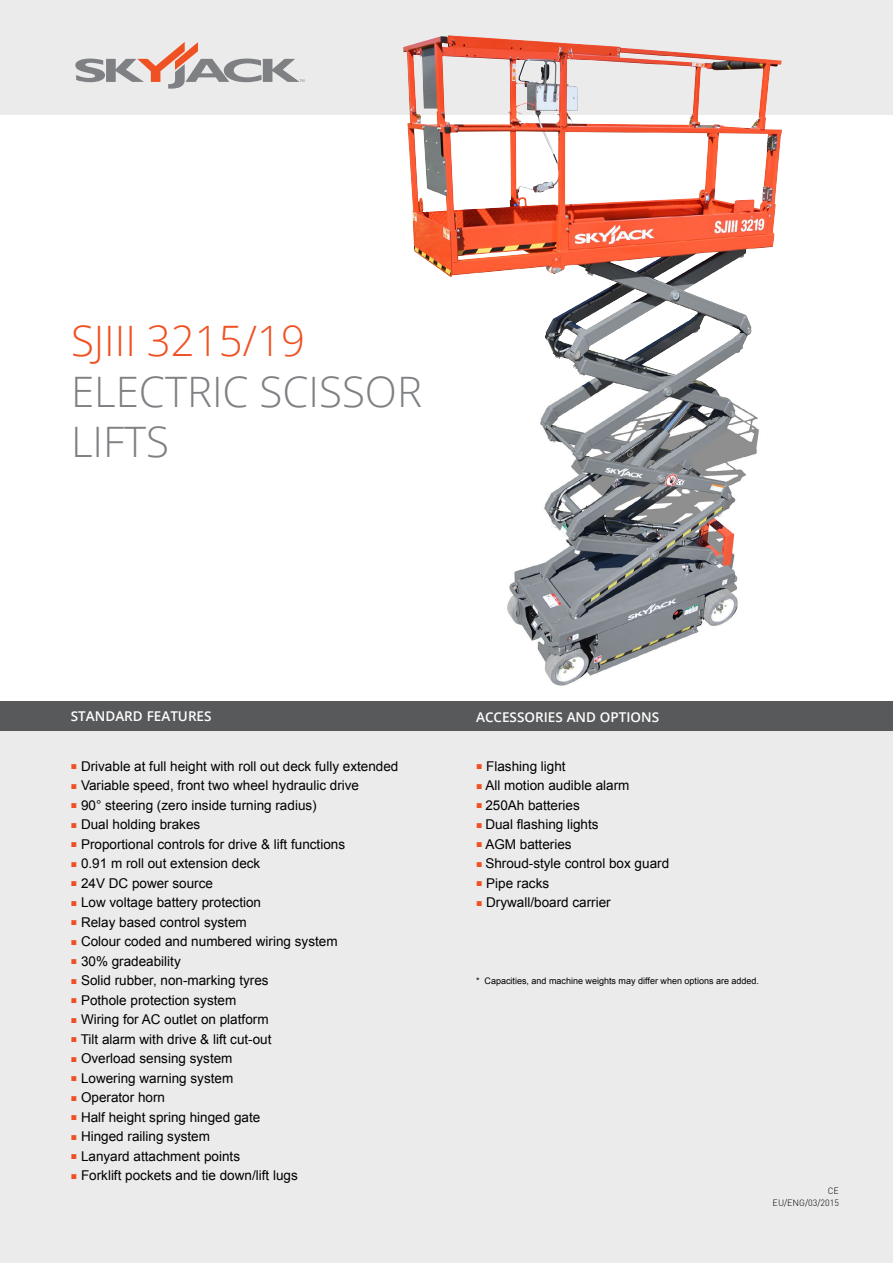
<style>
.page{position:relative;width:893px;height:1263px;background:#fff}
.page>*{position:absolute;margin:0;border:0;box-sizing:border-box;transform-origin:0 0}
.t1{font:300 42px/50.4px "Open Sans";color:#7e8083}
.t2{font:300 42px "Open Sans";color:#f05123}
.t3{font:13.5px "Arial";color:#000}
.t4{font:600 13.5px "Open Sans";color:#fff}
.t5{font:9px "Arial";color:#000}
.t6{font:300 9px/12px "DIN";color:#000;text-align:right}
.s1{font-size:10.5px;color:#f05123}
</style>
<div class="page">
<div style="left:0;top:716px;width:893px;height:547px;background:#ebebec"></div>
<div style="left:0;top:702px;width:893px;height:29px;background:#58595b"></div>
<div style="left:0;top:0;width:893px;height:114px;background:#ebebec"></div>
<svg style="left:75px;top:42px;width:229px;height:47px"></svg>
<img style="left:403px;top:35px;width:368px;height:651px">
<h1 class="t2" style="left:71px;top:312px;width:236px">SJIII 3215/19</h1>
<h1 class="t1" style="left:71px;top:365px;width:352px">ELECTRIC SCISSOR<br>LIFTS</h1>
<p class="t4" style="left:71px;top:707px;width:142px">STANDARD FEATURES</p>
<p class="t4" style="left:476px;top:707px;width:185px">ACCESSORIES AND OPTIONS</p>
<p class="t3" style="left:71px;top:757px;width:329px"><span class="s1">■</span> Drivable at full height with roll out deck fully extended</p>
<p class="t3" style="left:71px;top:777px;width:290px"><span class="s1">■</span> Variable speed, front two wheel hydraulic drive</p>
<p class="t3" style="left:71px;top:796px;width:247px"><span class="s1">■</span> 90° steering (zero inside turning radius)</p>
<p class="t3" style="left:71px;top:816px;width:131px"><span class="s1">■</span> Dual holding brakes</p>
<p class="t3" style="left:71px;top:835px;width:276px"><span class="s1">■</span> Proportional controls for drive &amp; lift functions</p>
<p class="t3" style="left:71px;top:855px;width:191px"><span class="s1">■</span> 0.91 m roll out extension deck</p>
<p class="t3" style="left:71px;top:874px;width:144px"><span class="s1">■</span> 24V DC power source</p>
<p class="t3" style="left:71px;top:894px;width:192px"><span class="s1">■</span> Low voltage battery protection</p>
<p class="t3" style="left:71px;top:913px;width:177px"><span class="s1">■</span> Relay based control system</p>
<p class="t3" style="left:71px;top:933px;width:268px"><span class="s1">■</span> Colour coded and numbered wiring system</p>
<p class="t3" style="left:71px;top:952px;width:111px"><span class="s1">■</span> 30% gradeability</p>
<p class="t3" style="left:71px;top:972px;width:199px"><span class="s1">■</span> Solid rubber, non-marking tyres</p>
<p class="t3" style="left:71px;top:991px;width:167px"><span class="s1">■</span> Pothole protection system</p>
<p class="t3" style="left:71px;top:1011px;width:199px"><span class="s1">■</span> Wiring for AC outlet on platform</p>
<p class="t3" style="left:71px;top:1030px;width:202px"><span class="s1">■</span> Tilt alarm with drive &amp; lift cut-out</p>
<p class="t3" style="left:71px;top:1050px;width:163px"><span class="s1">■</span> Overload sensing system</p>
<p class="t3" style="left:71px;top:1069px;width:164px"><span class="s1">■</span> Lowering warning system</p>
<p class="t3" style="left:71px;top:1089px;width:96px"><span class="s1">■</span> Operator horn</p>
<p class="t3" style="left:71px;top:1108px;width:191px"><span class="s1">■</span> Half height spring hinged gate</p>
<p class="t3" style="left:71px;top:1128px;width:141px"><span class="s1">■</span> Hinged railing system</p>
<p class="t3" style="left:71px;top:1147px;width:171px"><span class="s1">■</span> Lanyard attachment points</p>
<p class="t3" style="left:71px;top:1167px;width:228px"><span class="s1">■</span> Forklift pockets and tie down/lift lugs</p>
<p class="t3" style="left:476px;top:757px;width:91px"><span class="s1">■</span> Flashing light</p>
<p class="t3" style="left:476px;top:777px;width:155px"><span class="s1">■</span> All motion audible alarm</p>
<p class="t3" style="left:476px;top:796px;width:105px"><span class="s1">■</span> 250Ah batteries</p>
<p class="t3" style="left:476px;top:816px;width:124px"><span class="s1">■</span> Dual flashing lights</p>
<p class="t3" style="left:476px;top:835px;width:97px"><span class="s1">■</span> AGM batteries</p>
<p class="t3" style="left:476px;top:855px;width:195px"><span class="s1">■</span> Shroud-style control box guard</p>
<p class="t3" style="left:476px;top:874px;width:75px"><span class="s1">■</span> Pipe racks</p>
<p class="t3" style="left:476px;top:894px;width:136px"><span class="s1">■</span> Drywall/board carrier</p>
<p class="t5" style="left:476px;top:974px;width:284px">* Capacities, and machine weights may differ when options are added.</p>
<p class="t6" style="left:773px;top:1185px;width:68px">CE<br>EU/ENG/03/2015</p>
</div>
